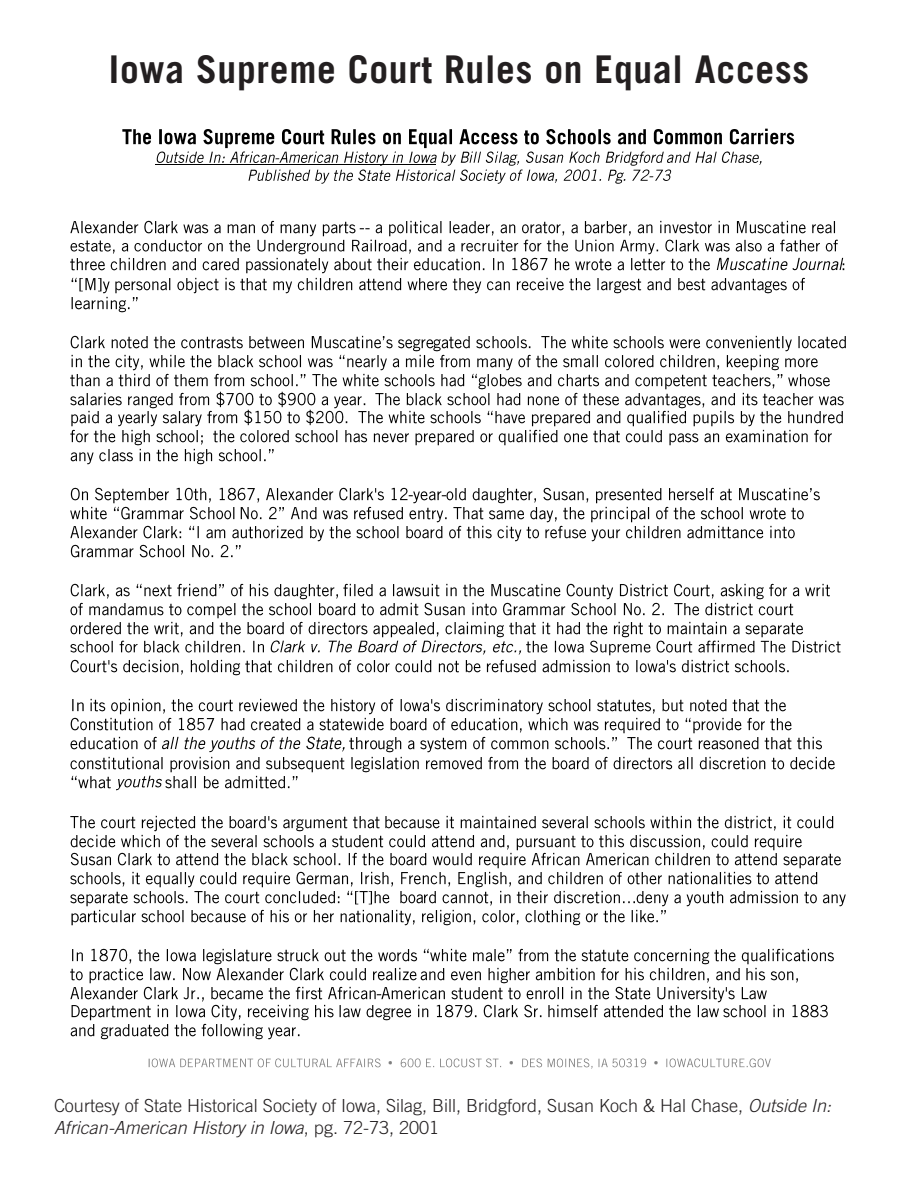
<style>
.page{position:relative;width:918px;height:1188px;background:#fff}
.page>*{position:absolute;margin:0;border:0;box-sizing:border-box;transform-origin:0 0}
.t1{font:700 38.25px "Trade Gothic LT Std";letter-spacing:.02em;color:#231f20}
.t2{font:300 18px/21.6px "Trade Gothic LT Std";color:#231f20}
.t3{font:11.55px "Wingdings";color:#7f7f7f}
.s1{font-style:italic}
</style>
<div class="page">
<img style="left:123px;top:128px;width:672px;height:21px">
<img style="left:156px;top:151px;width:281px;height:15px">
<img style="left:274px;top:151px;width:10px;height:15px">
<img style="left:441px;top:151px;width:27px;height:15px">
<img style="left:468px;top:151px;width:196px;height:15px">
<img style="left:667px;top:151px;width:95px;height:14px">
<hr style="left:156px;top:164px;width:280px;height:1px;background:#000">
<img style="left:248px;top:169px;width:374px;height:15px">
<img style="left:622px;top:169px;width:26px;height:13px">
<img style="left:648px;top:169px;width:5px;height:9px">
<img style="left:653px;top:169px;width:19px;height:12px">
<img style="left:71px;top:220px;width:86px;height:14px">
<img style="left:157px;top:220px;width:203px;height:16px">
<img style="left:360px;top:220px;width:476px;height:16px">
<img style="left:71px;top:236px;width:767px;height:19px">
<img style="left:71px;top:257px;width:205px;height:17px">
<img style="left:276px;top:257px;width:434px;height:17px">
<img style="left:716px;top:257px;width:126px;height:14px">
<img style="left:842px;top:257px;width:3px;height:14px">
<img style="left:71px;top:277px;width:39px;height:16px">
<img style="left:115px;top:277px;width:690px;height:17px">
<img style="left:71px;top:293px;width:75px;height:19px">
<img style="left:71px;top:335px;width:363px;height:17px">
<img style="left:434px;top:336px;width:108px;height:16px">
<img style="left:542px;top:335px;width:304px;height:17px">
<img style="left:71px;top:354px;width:747px;height:16px">
<img style="left:71px;top:370px;width:622px;height:19px">
<img style="left:694px;top:370px;width:89px;height:19px">
<img style="left:788px;top:374px;width:42px;height:13px">
<img style="left:71px;top:391px;width:305px;height:17px">
<img style="left:376px;top:389px;width:468px;height:19px">
<img style="left:71px;top:408px;width:277px;height:19px">
<img style="left:358px;top:408px;width:485px;height:19px">
<img style="left:71px;top:429px;width:100px;height:16px">
<img style="left:171px;top:430px;width:43px;height:15px">
<img style="left:214px;top:429px;width:618px;height:17px">
<img style="left:71px;top:445px;width:210px;height:19px">
<img style="left:71px;top:487px;width:337px;height:17px">
<img style="left:413px;top:491px;width:29px;height:13px">
<img style="left:442px;top:493px;width:5px;height:5px">
<img style="left:447px;top:487px;width:373px;height:17px">
<img style="left:71px;top:506px;width:164px;height:14px">
<img style="left:240px;top:506px;width:564px;height:16px">
<img style="left:71px;top:522px;width:724px;height:19px">
<img style="left:71px;top:544px;width:170px;height:14px">
<img style="left:71px;top:583px;width:273px;height:16px">
<img style="left:344px;top:583px;width:486px;height:16px">
<img style="left:71px;top:599px;width:604px;height:19px">
<img style="left:675px;top:599px;width:119px;height:17px">
<img style="left:71px;top:618px;width:546px;height:19px">
<img style="left:617px;top:621px;width:186px;height:16px">
<img style="left:71px;top:640px;width:193px;height:13px">
<img style="left:270px;top:637px;width:252px;height:18px">
<img style="left:526px;top:637px;width:315px;height:19px">
<img style="left:71px;top:659px;width:718px;height:17px">
<img style="left:72px;top:699px;width:12px;height:13px">
<img style="left:90px;top:698px;width:696px;height:17px">
<img style="left:71px;top:717px;width:721px;height:17px">
<img style="left:71px;top:736px;width:86px;height:14px">
<img style="left:162px;top:736px;width:188px;height:17px">
<img style="left:350px;top:737px;width:27px;height:13px">
<img style="left:377px;top:736px;width:251px;height:16px">
<img style="left:628px;top:736px;width:194px;height:14px">
<img style="left:71px;top:756px;width:764px;height:16px">
<img style="left:71px;top:775px;width:40px;height:14px">
<img style="left:116px;top:775px;width:50px;height:16px">
<img style="left:166px;top:772px;width:132px;height:17px">
<img style="left:71px;top:815px;width:309px;height:16px">
<img style="left:385px;top:815px;width:449px;height:16px">
<img style="left:71px;top:831px;width:731px;height:19px">
<img style="left:71px;top:850px;width:562px;height:19px">
<img style="left:633px;top:850px;width:208px;height:19px">
<img style="left:71px;top:871px;width:747px;height:17px">
<img style="left:71px;top:890px;width:319px;height:16px">
<img style="left:400px;top:891px;width:23px;height:13px">
<img style="left:424px;top:890px;width:213px;height:16px">
<img style="left:637px;top:890px;width:209px;height:16px">
<img style="left:71px;top:913px;width:9px;height:12px">
<img style="left:80px;top:906px;width:586px;height:19px">
<img style="left:72px;top:948px;width:150px;height:16px">
<img style="left:222px;top:948px;width:207px;height:14px">
<img style="left:430px;top:948px;width:404px;height:16px">
<img style="left:71px;top:964px;width:350px;height:19px">
<img style="left:421px;top:964px;width:319px;height:19px">
<img style="left:746px;top:964px;width:52px;height:19px">
<img style="left:71px;top:983px;width:133px;height:19px">
<img style="left:211px;top:983px;width:556px;height:19px">
<img style="left:377px;top:983px;width:10px;height:19px">
<img style="left:71px;top:1004px;width:263px;height:17px">
<img style="left:339px;top:1004px;width:203px;height:17px">
<img style="left:548px;top:1002px;width:172px;height:16px">
<img style="left:723px;top:1004px;width:105px;height:14px">
<img style="left:71px;top:1023px;width:229px;height:17px">
<img style="left:148px;top:1058px;width:2px;height:10px">
<img style="left:151px;top:1058px;width:230px;height:10px">
<img style="left:400px;top:1058px;width:102px;height:10px">
<img style="left:522px;top:1058px;width:125px;height:11px">
<img style="left:666px;top:1058px;width:105px;height:10px">
<p class="t1" style="left:109px;top:45px;width:702px">Iowa Supreme Court Rules on Equal Access</p>
<p class="t3" style="left:388px;top:1057px;width:7px">•</p>
<p class="t3" style="left:509px;top:1057px;width:7px">•</p>
<p class="t3" style="left:654px;top:1057px;width:7px">•</p>
<p class="t2" style="left:54px;top:1095px;width:779px">Courtesy of State Historical Society of Iowa, Silag, Bill, Bridgford, Susan Koch &amp; Hal Chase, <span class="s1">Outside In:<br>African-American History in Iowa</span>, pg. 72-73, 2001</p>
</div>
